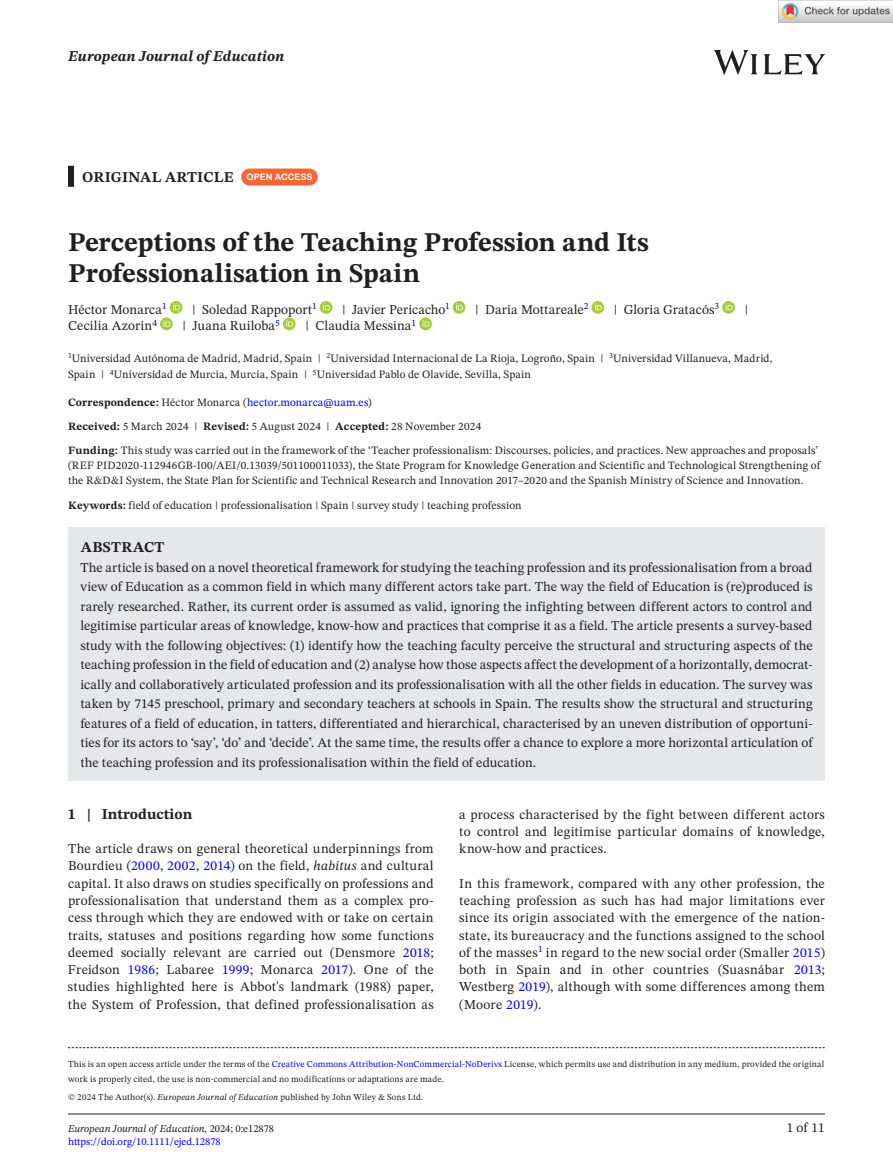
<style>
.page{position:relative;width:893px;height:1174px;background:#fff}
.page>*{position:absolute;margin:0;border:0;box-sizing:border-box;transform-origin:0 0}
.t1{font:700 27px/31.5px "STIX Two Text";color:#231f20}
.t2{font:700 15px "STIX Two Text";letter-spacing:.01em;color:#231f20}
.t3{font:italic 700 15px "STIX Two Text";letter-spacing:.01em;color:#231f20}
.t4{font:13.5px/17.2px "STIX Two Text";letter-spacing:.01em;color:#231f20;text-align:justify}
.t5{font:11.25px/24px "STIX Two Text";letter-spacing:.015em;color:#231f20}
.t6{font:italic 10.5px "STIX Two Text";color:#231f20}
.t7{font:10.5px "STIX Two Text";color:#00f}
.t8{font:9px/15px "STIX Two Text";letter-spacing:.02em;color:#231f20}
.s1{font-family:"Arial Rounded MT Bold";font-weight:400;font-size:9px;color:#fff}
.s2{font-weight:700}
.s3{color:#00f}
.s4{font-style:italic}
.s5{font-style:normal}
</style>
<div class="page">
<hr style="left:68px;top:1113px;width:757px;height:1px;background:#231f20">
<img style="left:714px;top:51px;width:111px;height:23px">
<div style="left:68px;top:166px;width:6px;height:21px;background:#231f20"></div>
<div style="left:68px;top:527px;width:757px;height:42px;background:#e6e7e9"></div>
<div style="left:68px;top:546px;width:757px;height:234px;background:#e6e7e9"></div>
<div style="left:241px;top:168px;width:77px;height:17px;background:#f16736;border-radius:9px"></div>
<svg style="left:170px;top:301px;width:12px;height:13px"></svg>
<svg style="left:173px;top:303px;width:7px;height:7px"></svg>
<svg style="left:320px;top:301px;width:12px;height:13px"></svg>
<svg style="left:323px;top:303px;width:7px;height:7px"></svg>
<svg style="left:453px;top:301px;width:12px;height:13px"></svg>
<svg style="left:456px;top:303px;width:7px;height:7px"></svg>
<svg style="left:591px;top:301px;width:13px;height:13px"></svg>
<svg style="left:595px;top:303px;width:7px;height:7px"></svg>
<svg style="left:722px;top:301px;width:13px;height:13px"></svg>
<svg style="left:726px;top:303px;width:6px;height:7px"></svg>
<svg style="left:160px;top:317px;width:13px;height:13px"></svg>
<svg style="left:163px;top:320px;width:7px;height:7px"></svg>
<svg style="left:283px;top:317px;width:13px;height:13px"></svg>
<svg style="left:286px;top:320px;width:7px;height:7px"></svg>
<svg style="left:419px;top:317px;width:13px;height:13px"></svg>
<svg style="left:423px;top:320px;width:6px;height:7px"></svg>
<svg style="left:68px;top:1047px;width:757px;height:1px"></svg>
<img style="left:779px;top:0;width:114px;height:23px">
<p class="t3" style="left:68px;top:46px;width:218px">European Journal of Education</p>
<p class="t2" style="left:82px;top:166px;width:232px">ORIGINAL ARTICLE <span class="s1">OPEN ACCESS</span></p>
<h1 class="t1" style="left:68px;top:227px;width:582px">Perceptions of the Teaching Profession and Its<br>Professionalisation in Spain</h1>
<p class="t4" style="left:68px;top:300px;width:100px">Héctor Monarca<sup>1</sup></p>
<p class="t4" style="left:192px;top:300px;width:126px">| Soledad Rappoport<sup>1</sup></p>
<p class="t4" style="left:342px;top:300px;width:109px">| Javier Pericacho<sup>1</sup></p>
<p class="t4" style="left:475px;top:300px;width:115px">| Daria Mottareale<sup>2</sup></p>
<p class="t4" style="left:614px;top:300px;width:107px">| Gloria Gratacós<sup>3</sup></p>
<p class="t4" style="left:745px;top:300px;width:5px">|</p>
<p class="t4" style="left:68px;top:317px;width:90px">Cecilia Azorín<sup>4</sup></p>
<p class="t4" style="left:183px;top:317px;width:99px">| Juana Ruiloba<sup>5</sup></p>
<p class="t4" style="left:305px;top:317px;width:112px">| Claudia Messina<sup>1</sup></p>
<p class="t5" style="left:68px;top:350px;width:706px;line-height:16.5px"><sup>1</sup>Universidad Autónoma de Madrid, Madrid, Spain | <sup>2</sup>Universidad Internacional de La Rioja, Logroño, Spain | <sup>3</sup>Universidad Villanueva, Madrid,<br>Spain | <sup>4</sup>Universidad de Murcia, Murcia, Spain | <sup>5</sup>Universidad Pablo de Olavide, Sevilla, Spain</p>
<p class="t5" style="left:68px;top:390px;width:752px"><span class="s2">Correspondence:</span> Héctor Monarca (<span class="s3">hector.monarca@uam.es</span>)<br><span class="s2">Received:</span> 5 March 2024 | <span class="s2">Revised:</span> 5 August 2024 | <span class="s2">Accepted:</span> 28 November 2024<br><span class="s2">Funding:</span> This study was carried out in the framework of the ‘Teacher professionalism: Discourses, policies, and practices. New approaches and proposals’</p>
<p class="t5" style="left:68px;top:458px;width:754px;line-height:15px">(REF PID2020-112946GB-I00/AEI/0.13039/501100011033), the State Program for Knowledge Generation and Scientific and Technological Strengthening of the R&amp;D&amp;I System, the State Plan for Scientific and Technical Research and Innovation 2017–2020 and the Spanish Ministry of Science and Innovation.</p>
<p class="t5" style="left:68px;top:493px;width:455px"><span class="s2">Keywords:</span> field of education | professionalisation | Spain | survey study | teaching profession</p>
<p class="t2" style="left:81px;top:536px;width:85px">ABSTRACT</p>
<p class="t4" style="left:80px;top:557px;width:734px;line-height:19.5px">The article is based on a novel theoretical framework for studying the teaching profession and its professionalisation from a broad view of Education as a common field in which many different actors take part. The way the field of Education is (re)produced is rarely researched. Rather, its current order is assumed as valid, ignoring the infighting between different actors to control and legitimise particular areas of knowledge, know-how and practices that comprise it as a field. The article presents a survey-based study with the following objectives: (1) identify how the teaching faculty perceive the structural and structuring aspects of the teaching profession in the field of education and (2) analyse how those aspects affect the development of a horizontally, democrat&shy;ically and collaboratively articulated profession and its professionalisation with all the other fields in education. The survey was taken by 7145 preschool, primary and secondary teachers at schools in Spain. The results show the structural and structuring features of a field of education, in tatters, differentiated and hierarchical, characterised by an uneven distribution of opportuni&shy;ties for its actors to ‘say’, ‘do’ and ‘decide’. At the same time, the results offer a chance to explore a more horizontal articulation of the teaching profession and its professionalisation within the field of education.</p>
<p class="t2" style="left:68px;top:803px;width:126px">1 | Introduction</p>
<p class="t4" style="left:68px;top:840px;width:367px">The article draws on general theoretical underpinnings from Bourdieu (<span class="s3">2000</span>, <span class="s3">2002</span>, <span class="s3">2014</span>) on the field, <span class="s4">habitus</span> and cultural capital. It also draws on studies specifically on professions and professionalisation that understand them as a complex pro&shy;cess through which they are endowed with or take on certain traits, statuses and positions regarding how some functions deemed socially relevant are carried out (Densmore <span class="s3">2018</span>; Freidson <span class="s3">1986</span>; Labaree <span class="s3">1999</span>; Monarca <span class="s3">2017</span>). One of the studies highlighted here is Abbot's landmark (1988) paper, the System of Profession, that defined professionalisation as</p>
<p class="t4" style="left:459px;top:805px;width:367px">a process characterised by the fight between different actors to control and legitimise particular domains of knowledge, know-how and practices.</p>
<p class="t4" style="left:459px;top:874px;width:367px">In this framework, compared with any other profession, the teaching profession as such has had major limitations ever since its origin associated with the emergence of the nation&shy;state, its bureaucracy and the functions assigned to the school of the masses<sup>1</sup> in regard to the new social order (Smaller <span class="s3">2015</span>) both in Spain and in other countries (Suasnábar <span class="s3">2013</span>; Westberg <span class="s3">2019</span>), although with some differences among them (Moore <span class="s3">2019</span>).</p>
<p class="t8" style="left:68px;top:1056px;width:758px">This is an open access article under the terms of the <span class="s3">Creative Commons Attribution-NonCommercial-NoDerivs</span> License, which permits use and distribution in any medium, provided the original work is properly cited, the use is non-commercial and no modifications or adaptations are made.</p>
<p class="t8" style="left:68px;top:1089px;width:357px">© 2024 The Author(s). <span class="s4">European Journal of Education</span> published by John Wiley &amp; Sons Ltd.</p>
<p class="t6" style="left:68px;top:1121px;width:208px">European Journal of Education, <span class="s5">2024; 0:e12878</span></p>
<p class="t4" style="left:787px;top:1119px;width:40px">1 of 11</p>
<p class="t7" style="left:68px;top:1134px;width:154px">https://doi.org/10.1111/ejed.12878</p>
</div>
